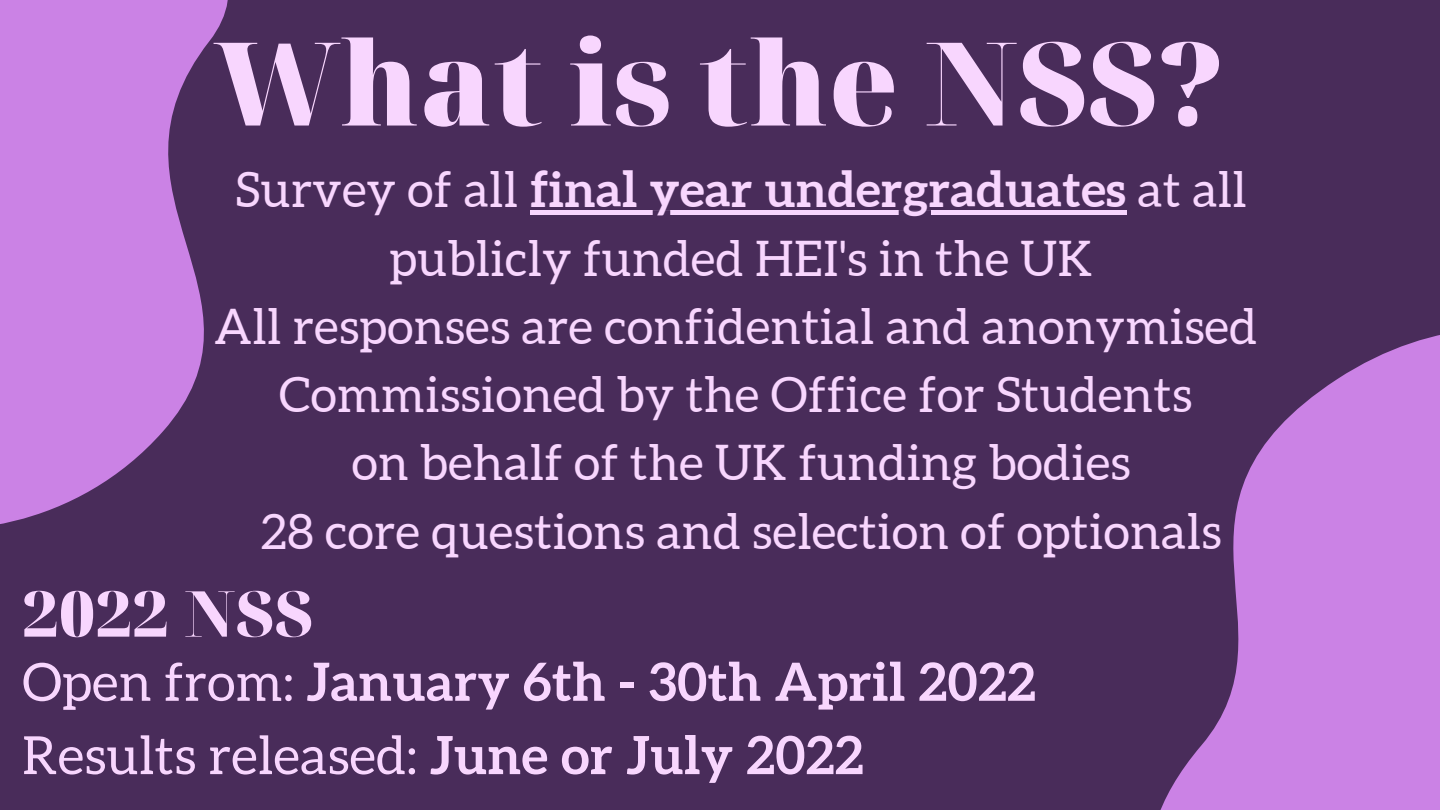
<style>
.page{position:relative;width:1440px;height:810px;background:#492c5a}
.page>*{position:absolute;margin:0;border:0;box-sizing:border-box;transform-origin:0 0}
.t1{font:900 115.8px "Noto Serif Display";color:#f8d6fe}
.t2{font:900 63.4px "Noto Serif Display";letter-spacing:.01em;color:#f8d6fe}
.t3{font:700 52.6px "Aleo";letter-spacing:.01em;color:#f8d6fe}
.t4{font:52.6px "Aleo";letter-spacing:.01em;color:#f8d6fe}
.t5{font:49px/68.2px "Aleo";letter-spacing:.01em;color:#f8d6fe;text-align:center}
.s1{font-weight:700}
.s2{font-weight:400}
</style>
<div class="page">
<svg style="left:1160px;top:335px;width:280px;height:475px;fill:#cb82e5"></svg>
<svg style="left:0;top:0;width:228px;height:524px;fill:#cb82e5"></svg>
<div style="left:530px;top:210px;width:596px;height:5px;background:#f8d6fe"></div>
<p class="t1" style="left:214px;top:2px;width:1013px">What is the NSS?</p>
<p class="t5" style="left:236px;top:156px;width:1013px">Survey of all <span class="s1">final year undergraduates</span> at all publicly funded HEI's in the UK</p>
<p class="t5" style="left:214px;top:292px;width:1044px">All responses are confidential and anonymised</p>
<p class="t5" style="left:279px;top:361px;width:914px">Commissioned by the Office for Students</p>
<p class="t5" style="left:352px;top:429px;width:780px">on behalf of the UK funding bodies</p>
<p class="t5" style="left:261px;top:497px;width:962px">28 core questions and selection of optionals</p>
<p class="t2" style="left:22px;top:569px;width:292px">2022 NSS</p>
<p class="t3" style="left:22px;top:652px;width:1015px"><span class="s2">Open from:</span> January 6th - 30th April 2022</p>
<p class="t4" style="left:22px;top:726px;width:843px">Results released: <span class="s1">June or July 2022</span></p>
</div>
